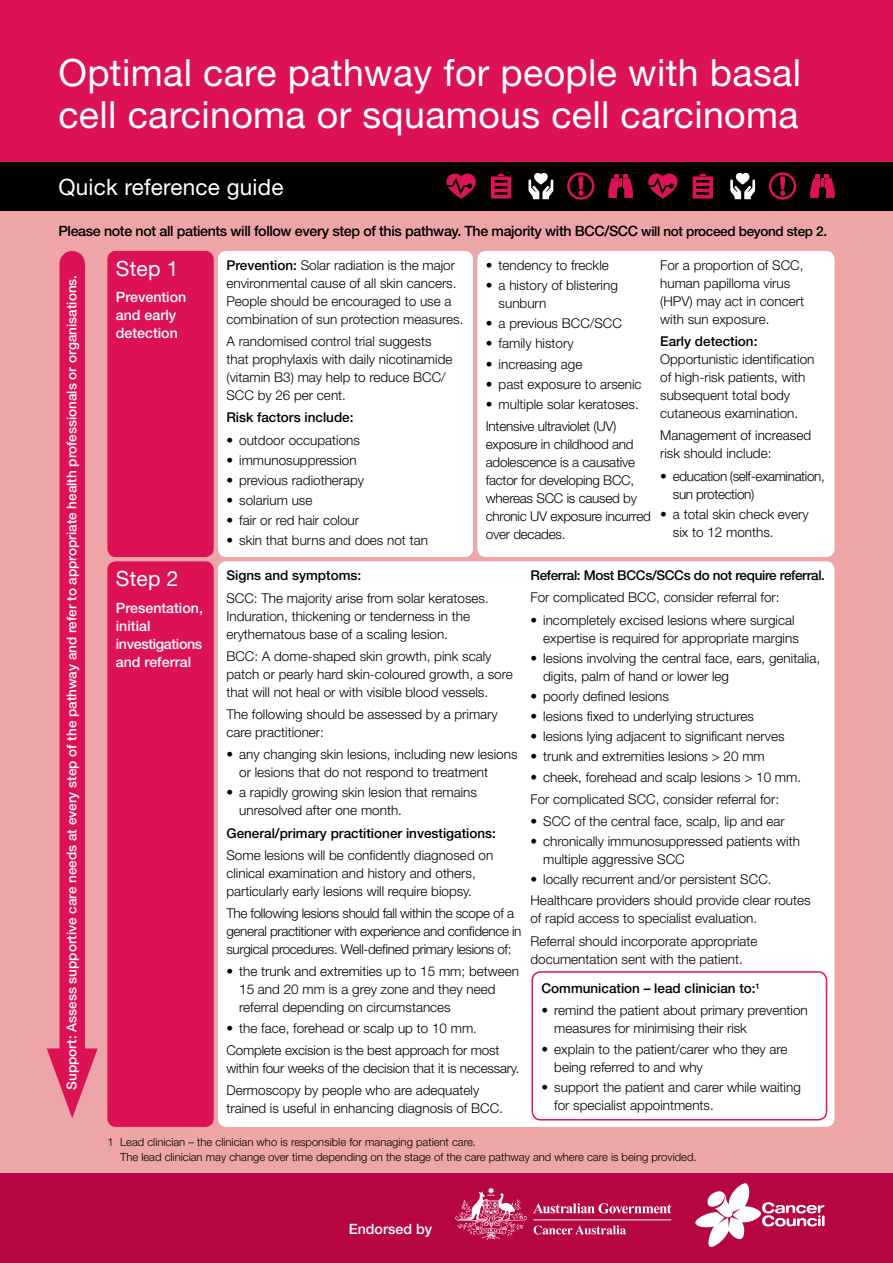
<style>
.page{position:relative;width:893px;height:1263px;background:#fff}
.page>*{position:absolute;margin:0;border:0;box-sizing:border-box;transform-origin:0 0}
.t1{font:37.5px/42px "Helvetica Neue LT";letter-spacing:.01em;color:#fff}
.t2{font:22.5px "Helvetica Neue LT";letter-spacing:.01em;color:#fff}
.t3{font:21px "Helvetica Neue LT";letter-spacing:.01em;color:#fff}
.t4{font:500 14.25px "Helvetica Neue LT";letter-spacing:-.025em;color:#000}
.t5{font:500 14.25px/18px "Helvetica Neue LT";color:#fff}
.t6{font:300 13.5px/18px "Helvetica Neue LT";color:#000}
.t7{font:300 13.5px/18px "Helvetica Neue LT";letter-spacing:-.025em;color:#000}
.t8{font:300 13.5px/18px "Helvetica Neue LT";letter-spacing:-.02em;color:#000}
.t9{font:500 13.5px "Helvetica Neue LT";color:#000}
.t10{font:500 13.5px "Helvetica Neue LT";color:#fff}
.t11{font:500 13.5px "Helvetica Neue LT";letter-spacing:-.025em;color:#000}
.t12{font:300 11.25px/15px "Helvetica Neue LT";color:#000}
.s1{font-size:13.5px}
.s2{font-weight:500}
</style>
<div class="page">
<div style="left:0;top:210px;width:893px;height:964px;background:#eea5a7"></div>
<div style="left:59px;top:264px;width:26px;height:811px;background:#dc1254"></div>
<svg style="left:47px;top:1048px;width:51px;height:70px"></svg>
<div style="left:0;top:1174px;width:893px;height:89px;background:#b60644"></div>
<div style="left:0;top:0;width:893px;height:162px;background:#dc1254"></div>
<div style="left:0;top:162px;width:893px;height:48px;background:#000"></div>
<div style="left:218px;top:561px;width:616px;height:566px;background:#fff;border-radius:9px"></div>
<div style="left:218px;top:251px;width:255px;height:306px;background:#fff;border-radius:9px"></div>
<div style="left:477px;top:251px;width:357px;height:306px;background:#fff;border-radius:9px"></div>
<div style="left:107px;top:561px;width:107px;height:566px;background:#dc1254;border-radius:9px"></div>
<div style="left:107px;top:251px;width:107px;height:306px;background:#dc1254;border-radius:9px"></div>
<svg style="left:648px;top:173px;width:30px;height:26px"></svg>
<svg style="left:769px;top:172px;width:27px;height:28px"></svg>
<svg style="left:810px;top:174px;width:24px;height:24px"></svg>
<svg style="left:693px;top:174px;width:20px;height:25px"></svg>
<svg style="left:730px;top:173px;width:25px;height:26px"></svg>
<svg style="left:446px;top:173px;width:30px;height:26px"></svg>
<svg style="left:567px;top:172px;width:27px;height:28px"></svg>
<svg style="left:609px;top:174px;width:24px;height:24px"></svg>
<svg style="left:491px;top:174px;width:20px;height:25px"></svg>
<svg style="left:528px;top:173px;width:25px;height:26px"></svg>
<div style="left:531px;top:971px;width:296px;height:149px;border:2px solid #dc1254;border-radius:9px"></div>
<svg style="left:695px;top:1183px;width:130px;height:64px"></svg>
<svg style="left:455px;top:1187px;width:72px;height:52px"></svg>
<hr style="left:533px;top:1219px;width:138px;height:1px;background:#fff">
<svg style="left:534px;top:1225px;width:92px;height:9px"></svg>
<svg style="left:533px;top:1203px;width:138px;height:10px"></svg>
<h1 class="t1" style="left:58px;top:51px;width:744px">Optimal care pathway for people with basal cell carcinoma or squamous cell carcinoma</h1>
<h2 class="t2" style="left:58px;top:173px;width:226px">Quick reference guide</h2>
<p class="t4" style="left:58px;top:223px;width:770px">Please note not all patients will follow every step of this pathway. The majority with BCC/SCC <span class="s1">will not proceed beyond step 2.</span></p>
<p class="t10" style="left:64px;top:1090px;width:816px;rotate:-90deg">Support: Assess supportive care needs at every step of the pathway and refer to appropriate health professionals or organisations.</p>
<h3 class="t3" style="left:116px;top:256px;width:64px">Step 1</h3>
<p class="t5" style="left:116px;top:288px;width:72px">Prevention and early detection</p>
<h3 class="t3" style="left:116px;top:566px;width:64px">Step 2</h3>
<p class="t5" style="left:116px;top:599px;width:89px">Presentation, initial investigations and referral</p>
<p class="t6" style="left:226px;top:256px;width:238px"><span class="s2">Prevention:</span> Solar radiation is the major environmental cause of all skin cancers.<br>People should be encouraged to use a combination of sun protection measures.</p>
<p class="t6" style="left:226px;top:332px;width:228px">A randomised control trial suggests that prophylaxis with daily nicotinamide (vitamin B3) may help to reduce BCC/ SCC by 26 per cent.</p>
<p class="t9" style="left:226px;top:410px;width:129px">Risk factors include:</p>
<p class="t6" style="left:226px;top:431px;width:135px">• outdoor occupations</p>
<p class="t6" style="left:226px;top:451px;width:132px">• immunosuppression</p>
<p class="t6" style="left:226px;top:471px;width:139px">• previous radiotherapy</p>
<p class="t6" style="left:226px;top:491px;width:88px">• solarium use</p>
<p class="t6" style="left:226px;top:511px;width:134px">• fair or red hair colour</p>
<p class="t6" style="left:226px;top:531px;width:203px">• skin that burns and does not tan</p>
<p class="t6" style="left:486px;top:256px;width:125px">• tendency to freckle</p>
<p class="t6" style="left:499px;top:276px;width:121px;text-indent:-13px">• a history of blistering sunburn</p>
<p class="t6" style="left:486px;top:314px;width:138px">• a previous BCC/SCC</p>
<p class="t6" style="left:486px;top:334px;width:89px">• family history</p>
<p class="t6" style="left:486px;top:354px;width:98px">• increasing age</p>
<p class="t6" style="left:486px;top:375px;width:157px">• past exposure to arsenic</p>
<p class="t6" style="left:486px;top:393px;width:155px;line-height:22.2px">• multiple solar keratoses.<br>Intensive ultraviolet (UV)</p>
<p class="t8" style="left:486px;top:435px;width:167px">exposure in childhood and adolescence is a causative factor for developing BCC, whereas SCC is caused by chronic UV exposure incurred over decades.</p>
<p class="t6" style="left:660px;top:256px;width:145px">For a proportion of SCC, human papilloma virus (HPV) may act in concert with sun exposure.</p>
<p class="t9" style="left:660px;top:333px;width:99px">Early detection:</p>
<p class="t6" style="left:660px;top:350px;width:156px">Opportunistic identification of high-risk patients, with subsequent total body cutaneous examination.</p>
<p class="t6" style="left:660px;top:426px;width:153px">Management of increased risk should include:</p>
<p class="t7" style="left:673px;top:467px;width:153px;text-indent:-13px">• education (self-examination, sun protection)</p>
<p class="t6" style="left:673px;top:505px;width:137px;text-indent:-13px">• a total skin check every six to 12 months.</p>
<p class="t9" style="left:226px;top:567px;width:136px">Signs and symptoms:</p>
<p class="t6" style="left:226px;top:588px;width:264px">SCC: The majority arise from solar keratoses.<br>Induration, thickening or tenderness in the erythematous base of a scaling lesion.</p>
<p class="t6" style="left:226px;top:647px;width:288px">BCC: A dome-shaped skin growth, pink scaly patch or pearly hard skin-coloured growth, a sore that will not heal or with visible blood vessels.</p>
<p class="t6" style="left:226px;top:705px;width:273px">The following should be assessed by a primary care practitioner:</p>
<p class="t6" style="left:239px;top:745px;width:280px;text-indent:-13px">• any changing skin lesions, including new lesions or lesions that do not respond to treatment</p>
<p class="t6" style="left:239px;top:783px;width:239px;text-indent:-13px">• a rapidly growing skin lesion that remains unresolved after one month.</p>
<p class="t9" style="left:226px;top:825px;width:271px">General/primary practitioner investigations:</p>
<p class="t6" style="left:226px;top:846px;width:268px">Some lesions will be confidently diagnosed on clinical examination and history and others, particularly early lesions will require biopsy.</p>
<p class="t7" style="left:226px;top:904px;width:297px">The following lesions should fall within the scope of a general practitioner with experience and confidence in surgical procedures. Well-defined primary lesions of:</p>
<p class="t6" style="left:239px;top:962px;width:281px;text-indent:-13px">• the trunk and extremities up to 15 mm; between<br>15 and 20 mm is a grey zone and they need referral depending on circumstances</p>
<p class="t6" style="left:226px;top:1016px;width:275px;line-height:22.2px">• the face, forehead or scalp up to 10 mm.<br>Complete excision is the best approach for most</p>
<p class="t6" style="left:226px;top:1057px;width:295px;line-height:22.2px">within four weeks of the decision that it is necessary.<br>Dermoscopy by people who are adequately</p>
<p class="t6" style="left:226px;top:1099px;width:278px">trained is useful in enhancing diagnosis of BCC.</p>
<p class="t11" style="left:530px;top:567px;width:296px">Referral: Most BCCs/SCCs do not require referral.</p>
<p class="t6" style="left:530px;top:588px;width:251px">For complicated BCC, consider referral for:</p>
<p class="t6" style="left:543px;top:611px;width:257px;text-indent:-13px">• incompletely excised lesions where surgical expertise is required for appropriate margins</p>
<p class="t6" style="left:543px;top:649px;width:278px;text-indent:-13px">• lesions involving the central face, ears, genitalia, digits, palm of hand or lower leg</p>
<p class="t6" style="left:530px;top:687px;width:140px">• poorly defined lesions</p>
<p class="t6" style="left:530px;top:707px;width:225px">• lesions fixed to underlying structures</p>
<p class="t6" style="left:530px;top:727px;width:256px">• lesions lying adjacent to significant nerves</p>
<p class="t6" style="left:530px;top:747px;width:236px">• trunk and extremities lesions &gt; 20 mm</p>
<p class="t6" style="left:530px;top:765px;width:272px;line-height:22.2px">• cheek, forehead and scalp lesions &gt; 10 mm.<br>For complicated SCC, consider referral for:</p>
<p class="t6" style="left:530px;top:812px;width:256px">• SCC of the central face, scalp, lip and ear</p>
<p class="t6" style="left:543px;top:832px;width:258px;text-indent:-13px">• chronically immunosuppressed patients with multiple aggressive SCC</p>
<p class="t6" style="left:530px;top:869px;width:282px;line-height:21.1px">• locally recurrent and/or persistent SCC.<br>Healthcare providers should provide clear routes</p>
<p class="t6" style="left:530px;top:907px;width:229px;line-height:22.2px">of rapid access to specialist evaluation.<br>Referral should incorporate appropriate</p>
<p class="t6" style="left:530px;top:950px;width:214px">documentation sent with the patient.</p>
<p class="t9" style="left:541px;top:980px;width:220px">Communication – lead clinician to:<sup>1</sup></p>
<p class="t6" style="left:554px;top:1001px;width:255px;text-indent:-13px">• remind the patient about primary prevention measures for minimising their risk</p>
<p class="t6" style="left:554px;top:1039px;width:235px;text-indent:-13px">• explain to the patient/carer who they are being referred to and why</p>
<p class="t6" style="left:554px;top:1077px;width:248px;text-indent:-13px">• support the patient and carer while waiting for specialist appointments.</p>
<p class="t12" style="left:120px;top:1134px;width:578px;text-indent:-13px">1 Lead clinician – the clinician who is responsible for managing patient care.<br>The lead clinician may change over time depending on the stage of the care pathway and where care is being provided.</p>
<p class="t5" style="left:349px;top:1219px;width:85px">Endorsed by</p>
</div>
